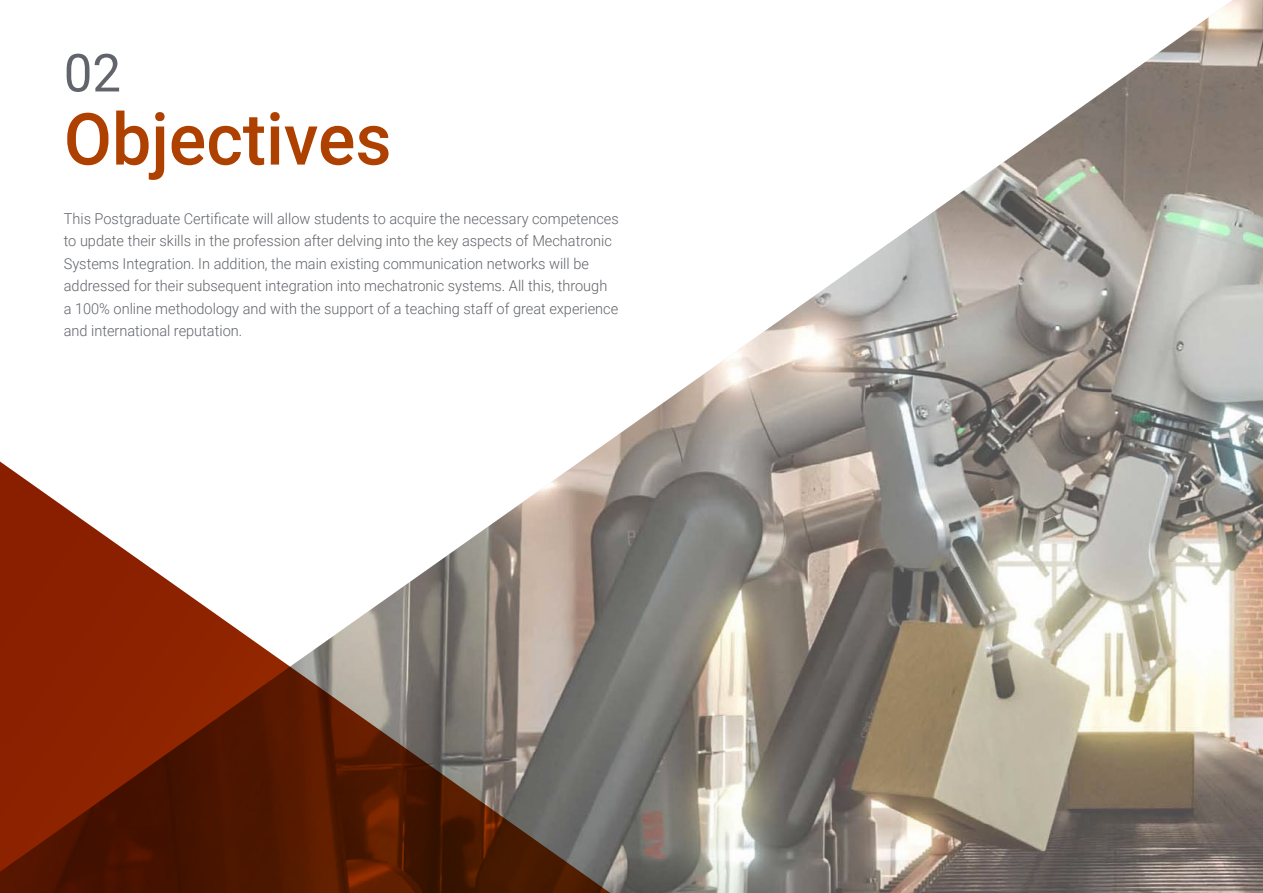
<style>
.page{position:relative;width:1263px;height:893px;background:#fff}
.page>*{position:absolute;margin:0;border:0;box-sizing:border-box;transform-origin:0 0}
.t1{font:500 72px "Roboto";color:#ae4000}
.t2{font:52.5px "Roboto";color:#61646a}
.t3{font:300 15px/22.5px "Roboto";color:#61646a}
</style>
<div class="page">
<img style="left:602px;top:0;width:661px;height:893px">
<svg style="left:0;top:446px;width:640px;height:447px"></svg>
<h2 class="t2" style="left:64px;top:36px;width:59px">02</h2>
<h1 class="t1" style="left:64px;top:89px;width:329px">Objectives</h1>
<p class="t3" style="left:64px;top:207px;width:556px">This Postgraduate Certificate will allow students to acquire the necessary competences to update their skills in the profession after delving into the key aspects of Mechatronic Systems Integration. In addition, the main existing communication networks will be addressed for their subsequent integration into mechatronic systems. All this, through a 100% online methodology and with the support of a teaching staff of great experience and international reputation.</p>
</div>
